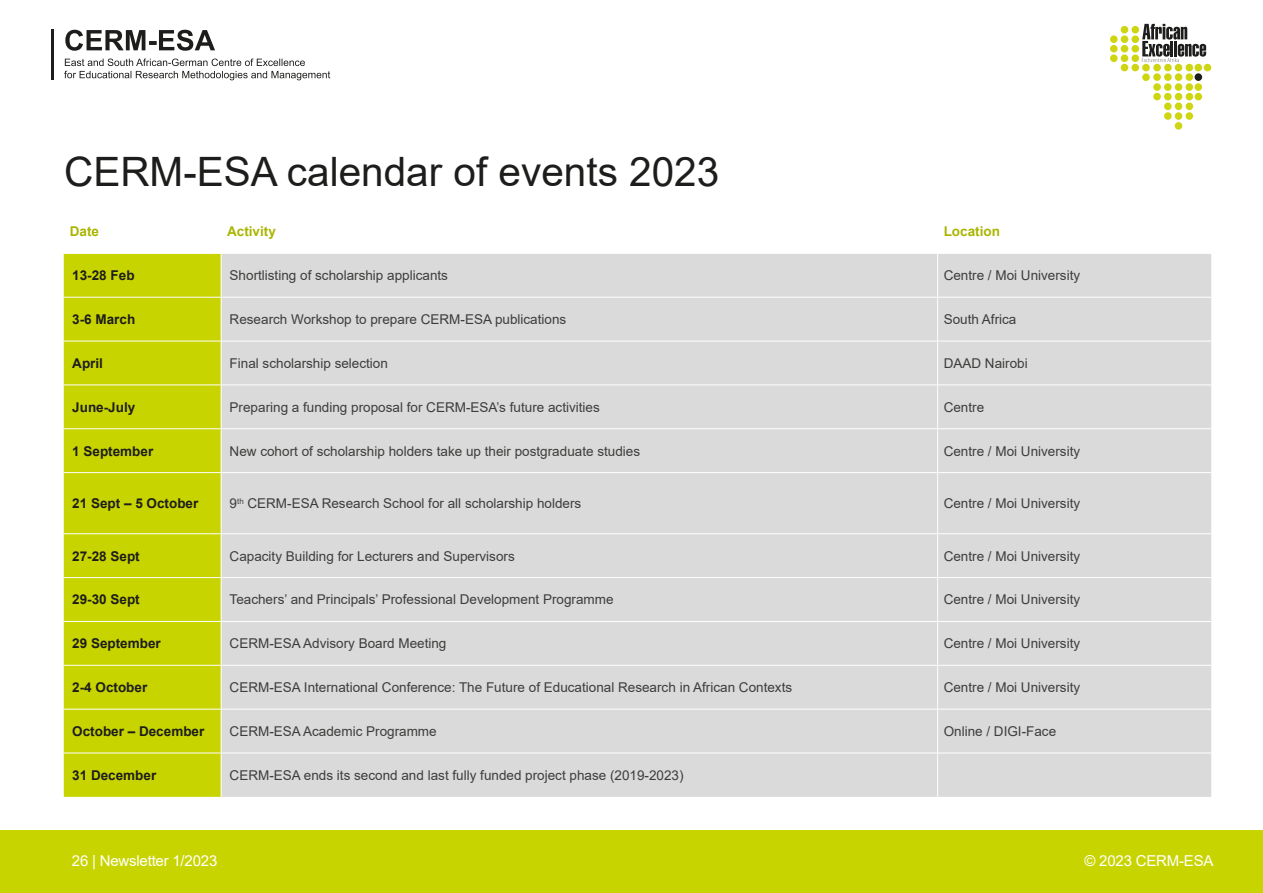
<style>
.page{position:relative;width:1263px;height:893px;background:#fff}
.page>*{position:absolute;margin:0;border:0;box-sizing:border-box;transform-origin:0 0}
.t1{font:40.5px "Arial";color:#1d1d1b}
.t2{font:15px "Arial";letter-spacing:-.015em;color:#fff}
.t3{font:13.5px "Arial";color:#3d3d3c}
.t4{font:700 13.5px "Arial";color:#1d1d1b}
.t5{font:700 13.5px "Arial";color:#aab500}
</style>
<div class="page">
<div style="left:0;top:831px;width:1263px;height:62px;background:#c8d400"></div>
<div style="left:1121px;top:26px;width:7px;height:7px;background:#cdd610;border-radius:50%"></div>
<div style="left:1110px;top:35px;width:7px;height:8px;background:#cdd610;border-radius:50%"></div>
<div style="left:1121px;top:35px;width:7px;height:8px;background:#cdd610;border-radius:50%"></div>
<div style="left:1110px;top:45px;width:7px;height:7px;background:#cdd610;border-radius:50%"></div>
<div style="left:1121px;top:45px;width:7px;height:7px;background:#cdd610;border-radius:50%"></div>
<div style="left:1110px;top:54px;width:7px;height:8px;background:#cdd610;border-radius:50%"></div>
<div style="left:1121px;top:54px;width:7px;height:8px;background:#cdd610;border-radius:50%"></div>
<div style="left:1131px;top:26px;width:8px;height:7px;background:#cdd610;border-radius:50%"></div>
<div style="left:1131px;top:35px;width:8px;height:8px;background:#cdd610;border-radius:50%"></div>
<div style="left:1131px;top:45px;width:8px;height:7px;background:#cdd610;border-radius:50%"></div>
<div style="left:1131px;top:54px;width:8px;height:8px;background:#cdd610;border-radius:50%"></div>
<div style="left:1121px;top:64px;width:7px;height:7px;background:#cdd610;border-radius:50%"></div>
<div style="left:1131px;top:64px;width:8px;height:7px;background:#cdd610;border-radius:50%"></div>
<div style="left:1142px;top:64px;width:8px;height:7px;background:#cdd610;border-radius:50%"></div>
<div style="left:1142px;top:73px;width:8px;height:8px;background:#cdd610;border-radius:50%"></div>
<div style="left:1153px;top:64px;width:8px;height:7px;background:#cdd610;border-radius:50%"></div>
<div style="left:1164px;top:64px;width:8px;height:7px;background:#cdd610;border-radius:50%"></div>
<div style="left:1153px;top:73px;width:8px;height:8px;background:#cdd610;border-radius:50%"></div>
<div style="left:1164px;top:73px;width:8px;height:8px;background:#cdd610;border-radius:50%"></div>
<div style="left:1175px;top:64px;width:7px;height:7px;background:#cdd610;border-radius:50%"></div>
<div style="left:1185px;top:64px;width:8px;height:7px;background:#cdd610;border-radius:50%"></div>
<div style="left:1194px;top:64px;width:8px;height:7px;background:#cdd610;border-radius:50%"></div>
<div style="left:1204px;top:64px;width:7px;height:7px;background:#cdd610;border-radius:50%"></div>
<div style="left:1175px;top:73px;width:7px;height:8px;background:#cdd610;border-radius:50%"></div>
<div style="left:1194px;top:73px;width:8px;height:8px;background:#1d1d1b;border-radius:50%"></div>
<div style="left:1185px;top:73px;width:8px;height:8px;background:#cdd610;border-radius:50%"></div>
<div style="left:1153px;top:83px;width:8px;height:8px;background:#cdd610;border-radius:50%"></div>
<div style="left:1153px;top:93px;width:8px;height:7px;background:#cdd610;border-radius:50%"></div>
<div style="left:1164px;top:83px;width:7px;height:8px;background:#cdd610;border-radius:50%"></div>
<div style="left:1175px;top:83px;width:7px;height:8px;background:#cdd610;border-radius:50%"></div>
<div style="left:1185px;top:83px;width:8px;height:8px;background:#cdd610;border-radius:50%"></div>
<div style="left:1164px;top:93px;width:7px;height:7px;background:#cdd610;border-radius:50%"></div>
<div style="left:1164px;top:103px;width:7px;height:7px;background:#cdd610;border-radius:50%"></div>
<div style="left:1175px;top:93px;width:7px;height:7px;background:#cdd610;border-radius:50%"></div>
<div style="left:1185px;top:93px;width:8px;height:7px;background:#cdd610;border-radius:50%"></div>
<div style="left:1185px;top:103px;width:8px;height:7px;background:#cdd610;border-radius:50%"></div>
<div style="left:1194px;top:83px;width:8px;height:8px;background:#cdd610;border-radius:50%"></div>
<div style="left:1194px;top:93px;width:8px;height:7px;background:#cdd610;border-radius:50%"></div>
<div style="left:1175px;top:102px;width:7px;height:8px;background:#cdd610;border-radius:50%"></div>
<div style="left:1164px;top:112px;width:8px;height:8px;background:#cdd610;border-radius:50%"></div>
<div style="left:1185px;top:112px;width:8px;height:8px;background:#cdd610;border-radius:50%"></div>
<div style="left:1175px;top:112px;width:7px;height:8px;background:#cdd610;border-radius:50%"></div>
<div style="left:1175px;top:122px;width:7px;height:8px;background:#cdd610;border-radius:50%"></div>
<svg style="left:1142px;top:24px;width:64px;height:38px"></svg>
<hr style="left:51px;top:29px;width:2px;height:51px;background:#1d1d1b">
<svg style="left:64px;top:59px;width:266px;height:21px"></svg>
<svg style="left:65px;top:30px;width:150px;height:21px"></svg>
<div style="left:64px;top:254px;width:157px;height:543px;background:#c8d400"></div>
<div style="left:222px;top:254px;width:989px;height:543px;background:#dadada"></div>
<hr style="left:937px;top:254px;width:1px;height:43px;background:#fff">
<hr style="left:64px;top:297px;width:157px;height:1px;background:#fff">
<hr style="left:221px;top:297px;width:717px;height:1px;background:#fff">
<hr style="left:938px;top:297px;width:273px;height:1px;background:#fff">
<hr style="left:937px;top:298px;width:1px;height:43px;background:#fff">
<hr style="left:64px;top:341px;width:157px;height:1px;background:#fff">
<hr style="left:221px;top:341px;width:717px;height:1px;background:#fff">
<hr style="left:938px;top:341px;width:273px;height:1px;background:#fff">
<hr style="left:937px;top:341px;width:1px;height:44px;background:#fff">
<hr style="left:64px;top:385px;width:157px;height:1px;background:#fff">
<hr style="left:221px;top:385px;width:717px;height:1px;background:#fff">
<hr style="left:938px;top:385px;width:273px;height:1px;background:#fff">
<hr style="left:937px;top:385px;width:1px;height:43px;background:#fff">
<hr style="left:64px;top:428px;width:157px;height:1px;background:#fff">
<hr style="left:221px;top:428px;width:717px;height:1px;background:#fff">
<hr style="left:938px;top:428px;width:273px;height:1px;background:#fff">
<hr style="left:937px;top:429px;width:1px;height:43px;background:#fff">
<hr style="left:64px;top:472px;width:157px;height:1px;background:#fff">
<hr style="left:221px;top:472px;width:717px;height:1px;background:#fff">
<hr style="left:938px;top:472px;width:273px;height:1px;background:#fff">
<hr style="left:937px;top:473px;width:1px;height:60px;background:#fff">
<hr style="left:64px;top:533px;width:157px;height:1px;background:#fff">
<hr style="left:221px;top:533px;width:717px;height:1px;background:#fff">
<hr style="left:938px;top:533px;width:273px;height:1px;background:#fff">
<hr style="left:937px;top:534px;width:1px;height:43px;background:#fff">
<hr style="left:64px;top:577px;width:157px;height:1px;background:#fff">
<hr style="left:221px;top:577px;width:717px;height:1px;background:#fff">
<hr style="left:938px;top:577px;width:273px;height:1px;background:#fff">
<hr style="left:937px;top:578px;width:1px;height:43px;background:#fff">
<hr style="left:64px;top:621px;width:157px;height:1px;background:#fff">
<hr style="left:221px;top:621px;width:717px;height:1px;background:#fff">
<hr style="left:938px;top:621px;width:273px;height:1px;background:#fff">
<hr style="left:937px;top:622px;width:1px;height:43px;background:#fff">
<hr style="left:64px;top:665px;width:157px;height:1px;background:#fff">
<hr style="left:221px;top:665px;width:717px;height:1px;background:#fff">
<hr style="left:938px;top:665px;width:273px;height:1px;background:#fff">
<hr style="left:937px;top:666px;width:1px;height:43px;background:#fff">
<hr style="left:64px;top:709px;width:157px;height:1px;background:#fff">
<hr style="left:221px;top:709px;width:717px;height:1px;background:#fff">
<hr style="left:938px;top:709px;width:273px;height:1px;background:#fff">
<hr style="left:937px;top:709px;width:1px;height:44px;background:#fff">
<hr style="left:64px;top:753px;width:157px;height:1px;background:#fff">
<hr style="left:221px;top:753px;width:717px;height:1px;background:#fff">
<hr style="left:938px;top:753px;width:273px;height:1px;background:#fff">
<hr style="left:937px;top:753px;width:1px;height:44px;background:#fff">
<h1 class="t1" style="left:64px;top:144px;width:657px">CERM-ESA calendar of events 2023</h1>
<p class="t5" style="left:70px;top:222px;width:31px">Date</p>
<p class="t5" style="left:227px;top:222px;width:50px">Activity</p>
<p class="t5" style="left:944px;top:222px;width:58px">Location</p>
<p class="t4" style="left:72px;top:266px;width:64px">13-28 Feb</p>
<p class="t3" style="left:230px;top:266px;width:220px">Shortlisting of scholarship applicants</p>
<p class="t3" style="left:944px;top:266px;width:138px">Centre / Moi University</p>
<p class="t4" style="left:72px;top:310px;width:65px">3-6 March</p>
<p class="t3" style="left:230px;top:310px;width:338px">Research Workshop to prepare CERM-ESA publications</p>
<p class="t3" style="left:944px;top:310px;width:74px">South Africa</p>
<p class="t4" style="left:72px;top:354px;width:32px">April</p>
<p class="t3" style="left:230px;top:354px;width:160px">Final scholarship selection</p>
<p class="t3" style="left:944px;top:354px;width:86px">DAAD Nairobi</p>
<p class="t4" style="left:72px;top:397px;width:65px">June-July</p>
<p class="t3" style="left:230px;top:398px;width:372px">Preparing a funding proposal for CERM-ESA’s future activities</p>
<p class="t3" style="left:944px;top:398px;width:42px">Centre</p>
<p class="t4" style="left:72px;top:441px;width:83px">1 September</p>
<p class="t3" style="left:230px;top:442px;width:412px">New cohort of scholarship holders take up their postgraduate studies</p>
<p class="t3" style="left:944px;top:442px;width:138px">Centre / Moi University</p>
<p class="t4" style="left:72px;top:494px;width:128px">21 Sept – 5 October</p>
<p class="t3" style="left:230px;top:494px;width:353px">9<sup>th</sup> CERM-ESA Research School for all scholarship holders</p>
<p class="t3" style="left:944px;top:494px;width:138px">Centre / Moi University</p>
<p class="t4" style="left:72px;top:546px;width:69px">27-28 Sept</p>
<p class="t3" style="left:230px;top:546px;width:287px">Capacity Building for Lecturers and Supervisors</p>
<p class="t3" style="left:944px;top:546px;width:138px">Centre / Moi University</p>
<p class="t4" style="left:72px;top:590px;width:69px">29-30 Sept</p>
<p class="t3" style="left:230px;top:590px;width:385px">Teachers’ and Principals’ Professional Development Programme</p>
<p class="t3" style="left:944px;top:590px;width:138px">Centre / Moi University</p>
<p class="t4" style="left:72px;top:634px;width:90px">29 September</p>
<p class="t3" style="left:230px;top:634px;width:218px">CERM-ESA Advisory Board Meeting</p>
<p class="t3" style="left:944px;top:634px;width:138px">Centre / Moi University</p>
<p class="t4" style="left:72px;top:678px;width:77px">2-4 October</p>
<p class="t3" style="left:230px;top:678px;width:564px">CERM-ESA International Conference: The Future of Educational Research in African Contexts</p>
<p class="t3" style="left:944px;top:678px;width:138px">Centre / Moi University</p>
<p class="t4" style="left:72px;top:722px;width:134px">October – December</p>
<p class="t3" style="left:230px;top:722px;width:209px">CERM-ESA Academic Programme</p>
<p class="t3" style="left:944px;top:722px;width:114px">Online / DIGI-Face</p>
<p class="t4" style="left:72px;top:766px;width:86px">31 December</p>
<p class="t3" style="left:230px;top:766px;width:455px">CERM-ESA ends its second and last fully funded project phase (2019-2023)</p>
<p class="t2" style="left:72px;top:850px;width:147px">26 | Newsletter 1/2023</p>
<p class="t2" style="left:1084px;top:850px;width:130px">© 2023 CERM-ESA</p>
</div>
